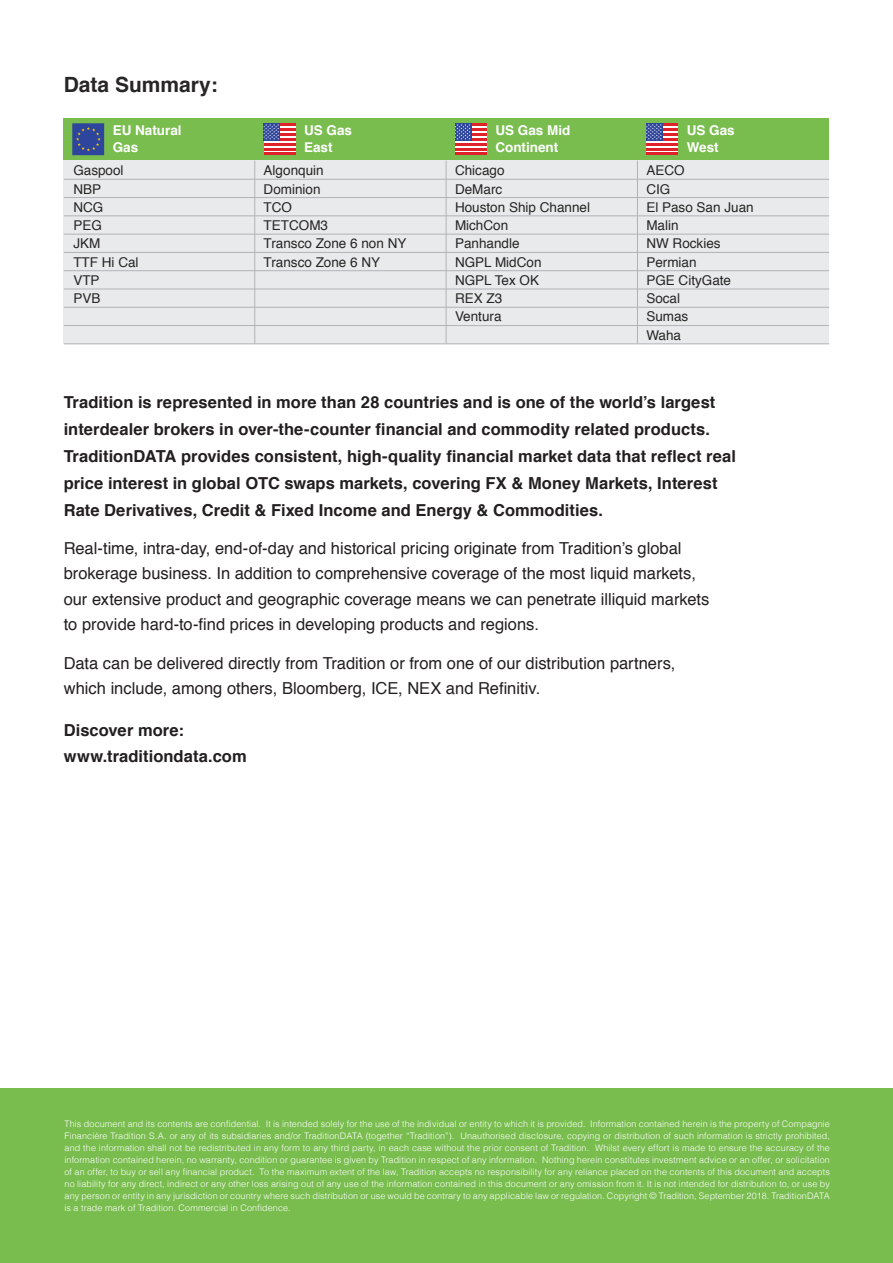
<style>
.page{position:relative;width:893px;height:1263px;background:#fff}
.page>*{position:absolute;margin:0;border:0;box-sizing:border-box;transform-origin:0 0}
.t1{font:700 21px "Helvetica";color:#282526}
.t2{font:16.5px/25.5px "Helvetica";color:#231f20}
.t3{font:700 16.5px/27px "Helvetica";letter-spacing:.005em;color:#231f20}
.t4{font:13.5px "Helvetica";color:#282526}
.t5{font:700 13.5px/16.5px "Helvetica";color:#fff}
.t6{font:300 9px/12px "Helvetica";letter-spacing:.015em;color:#fff;text-align:justify}
</style>
<div class="page">
<div style="left:0;top:1089px;width:893px;height:174px;background:#79bd4e"></div>
<div style="left:64px;top:118px;width:765px;height:43px;background:#79bd4e"></div>
<svg style="left:72px;top:123px;width:32px;height:32px"></svg>
<svg style="left:264px;top:126px;width:32px;height:27px"></svg>
<hr style="left:264px;top:123px;width:32px;height:3px;background:#df222a">
<hr style="left:264px;top:128px;width:32px;height:3px;background:#df222a">
<hr style="left:264px;top:133px;width:32px;height:3px;background:#df222a">
<hr style="left:264px;top:138px;width:32px;height:2px;background:#df222a">
<hr style="left:264px;top:143px;width:32px;height:2px;background:#df222a">
<hr style="left:264px;top:148px;width:32px;height:2px;background:#df222a">
<hr style="left:264px;top:153px;width:32px;height:2px;background:#df222a">
<div style="left:264px;top:123px;width:16px;height:17px;background:#2d459c"></div>
<svg style="left:264px;top:124px;width:15px;height:16px"></svg>
<svg style="left:455px;top:126px;width:32px;height:27px"></svg>
<hr style="left:455px;top:123px;width:32px;height:3px;background:#df222a">
<hr style="left:455px;top:128px;width:32px;height:3px;background:#df222a">
<hr style="left:455px;top:133px;width:32px;height:3px;background:#df222a">
<hr style="left:455px;top:138px;width:32px;height:2px;background:#df222a">
<hr style="left:455px;top:143px;width:32px;height:2px;background:#df222a">
<hr style="left:455px;top:148px;width:32px;height:2px;background:#df222a">
<hr style="left:455px;top:153px;width:32px;height:2px;background:#df222a">
<svg style="left:455px;top:123px;width:17px;height:17px"></svg>
<svg style="left:455px;top:124px;width:15px;height:16px"></svg>
<svg style="left:646px;top:126px;width:32px;height:27px"></svg>
<hr style="left:646px;top:123px;width:32px;height:3px;background:#df222a">
<hr style="left:646px;top:128px;width:32px;height:3px;background:#df222a">
<hr style="left:646px;top:133px;width:32px;height:3px;background:#df222a">
<hr style="left:646px;top:138px;width:32px;height:2px;background:#df222a">
<hr style="left:646px;top:143px;width:32px;height:2px;background:#df222a">
<hr style="left:646px;top:148px;width:32px;height:2px;background:#df222a">
<hr style="left:646px;top:153px;width:32px;height:2px;background:#df222a">
<div style="left:646px;top:123px;width:17px;height:17px;background:#2d459c"></div>
<svg style="left:646px;top:124px;width:16px;height:16px"></svg>
<div style="left:64px;top:161px;width:765px;height:183px;background:#e9eaeb"></div>
<hr style="left:64px;top:179px;width:765px;height:1px;background:#b2b3b7">
<hr style="left:64px;top:197px;width:765px;height:1px;background:#b2b3b7">
<hr style="left:64px;top:215px;width:765px;height:1px;background:#b2b3b7">
<hr style="left:64px;top:234px;width:765px;height:1px;background:#b2b3b7">
<hr style="left:64px;top:252px;width:765px;height:1px;background:#b2b3b7">
<hr style="left:64px;top:270px;width:765px;height:1px;background:#b2b3b7">
<hr style="left:64px;top:289px;width:765px;height:1px;background:#b2b3b7">
<hr style="left:64px;top:307px;width:765px;height:1px;background:#b2b3b7">
<hr style="left:64px;top:325px;width:765px;height:1px;background:#b2b3b7">
<hr style="left:64px;top:343px;width:765px;height:1px;background:#b2b3b7">
<hr style="left:254px;top:161px;width:1px;height:183px;background:#b2b3b7">
<hr style="left:446px;top:161px;width:1px;height:183px;background:#b2b3b7">
<hr style="left:637px;top:161px;width:1px;height:183px;background:#b2b3b7">
<p class="t1" style="left:64px;top:68px;width:156px">Data Summary:</p>
<p class="t5" style="left:113px;top:123px;width:71px">EU Natural<br>Gas</p>
<p class="t5" style="left:304px;top:123px;width:50px">US Gas</p>
<p class="t5" style="left:304px;top:139px;width:30px">East</p>
<p class="t4" style="left:73px;top:160px;width:52px">Gaspool</p>
<p class="t4" style="left:73px;top:178px;width:29px">NBP</p>
<p class="t4" style="left:73px;top:197px;width:31px">NCG</p>
<p class="t4" style="left:73px;top:215px;width:30px">PEG</p>
<p class="t4" style="left:73px;top:233px;width:28px">JKM</p>
<p class="t4" style="left:73px;top:251px;width:67px">TTF Hi Cal</p>
<p class="t4" style="left:73px;top:270px;width:28px">VTP</p>
<p class="t4" style="left:73px;top:288px;width:29px">PVB</p>
<p class="t4" style="left:264px;top:160px;width:62px">Algonquin</p>
<p class="t4" style="left:264px;top:178px;width:59px">Dominion</p>
<p class="t4" style="left:264px;top:197px;width:30px">TCO</p>
<p class="t4" style="left:264px;top:215px;width:66px">TETCOM3</p>
<p class="t4" style="left:264px;top:233px;width:144px">Transco Zone 6 non NY</p>
<p class="t4" style="left:264px;top:251px;width:118px">Transco Zone 6 NY</p>
<p class="t5" style="left:495px;top:123px;width:77px">US Gas Mid<br>Continent</p>
<p class="t5" style="left:687px;top:123px;width:50px">US Gas</p>
<p class="t5" style="left:687px;top:139px;width:34px">West</p>
<p class="t4" style="left:455px;top:160px;width:51px">Chicago</p>
<p class="t4" style="left:455px;top:178px;width:49px">DeMarc</p>
<p class="t4" style="left:455px;top:197px;width:137px">Houston Ship Channel</p>
<p class="t4" style="left:455px;top:215px;width:55px">MichCon</p>
<p class="t4" style="left:455px;top:233px;width:66px">Panhandle</p>
<p class="t4" style="left:455px;top:251px;width:88px">NGPL MidCon</p>
<p class="t4" style="left:455px;top:270px;width:86px">NGPL Tex OK</p>
<p class="t4" style="left:455px;top:288px;width:49px">REX Z3</p>
<p class="t4" style="left:455px;top:306px;width:48px">Ventura</p>
<p class="t4" style="left:646px;top:160px;width:40px">AECO</p>
<p class="t4" style="left:646px;top:178px;width:26px">CIG</p>
<p class="t4" style="left:646px;top:197px;width:109px">El Paso San Juan</p>
<p class="t4" style="left:646px;top:215px;width:34px">Malin</p>
<p class="t4" style="left:646px;top:233px;width:76px">NW Rockies</p>
<p class="t4" style="left:646px;top:251px;width:52px">Permian</p>
<p class="t4" style="left:646px;top:270px;width:86px">PGE CityGate</p>
<p class="t4" style="left:646px;top:288px;width:35px">Socal</p>
<p class="t4" style="left:646px;top:306px;width:44px">Sumas</p>
<p class="t4" style="left:646px;top:325px;width:36px">Waha</p>
<p class="t3" style="left:64px;top:389px;width:674px">Tradition is represented in more than 28 countries and is one of the world’s largest interdealer brokers in over-the-counter financial and commodity related products.<br>TraditionDATA provides consistent, high-quality financial market data that reflect real price interest in global OTC swaps markets, covering FX &amp; Money Markets, Interest Rate Derivatives, Credit &amp; Fixed Income and Energy &amp; Commodities.</p>
<p class="t2" style="left:64px;top:536px;width:647px">Real-time, intra-day, end-of-day and historical pricing originate from Tradition’s global brokerage business. In addition to comprehensive coverage of the most liquid markets, our extensive product and geographic coverage means we can penetrate illiquid markets to provide hard-to-find prices in developing products and regions.</p>
<p class="t2" style="left:64px;top:651px;width:613px">Data can be delivered directly from Tradition or from one of our distribution partners, which include, among others, Bloomberg, ICE, NEX and Refinitiv.</p>
<p class="t3" style="left:64px;top:718px;width:184px;line-height:25.5px">Discover more: www.traditiondata.com</p>
<p class="t6" style="left:65px;top:1117px;width:767px">This document and its contents are confidential. It is intended solely for the use of the individual or entity to which it is provided. Information contained herein is the property of Compagnie Financière Tradition S.A. or any of its subsidiaries and/or TraditionDATA (together “Tradition”). Unauthorised disclosure, copying or distribution of such information is strictly prohibited, and the information shall not be redistributed in any form to any third party, in each case without the prior consent of Tradition. Whilst every effort is made to ensure the accuracy of the information contained herein, no warranty, condition or guarantee is given by Tradition in respect of any information. Nothing herein constitutes investment advice or an offer, or solicitation of an offer, to buy or sell any financial product. To the maximum extent of the law, Tradition accepts no responsibility for any reliance placed on the contents of this document and accepts no liability for any direct, indirect or any other loss arising out of any use of the information contained in this document or any omission from it. It is not intended for distribution to, or use by any person or entity in any jurisdiction or country where such distribution or use would be contrary to any applicable law or regulation. Copyright © Tradition, September 2018. TraditionDATA is a trade mark of Tradition. Commercial in Confidence.</p>
</div>
